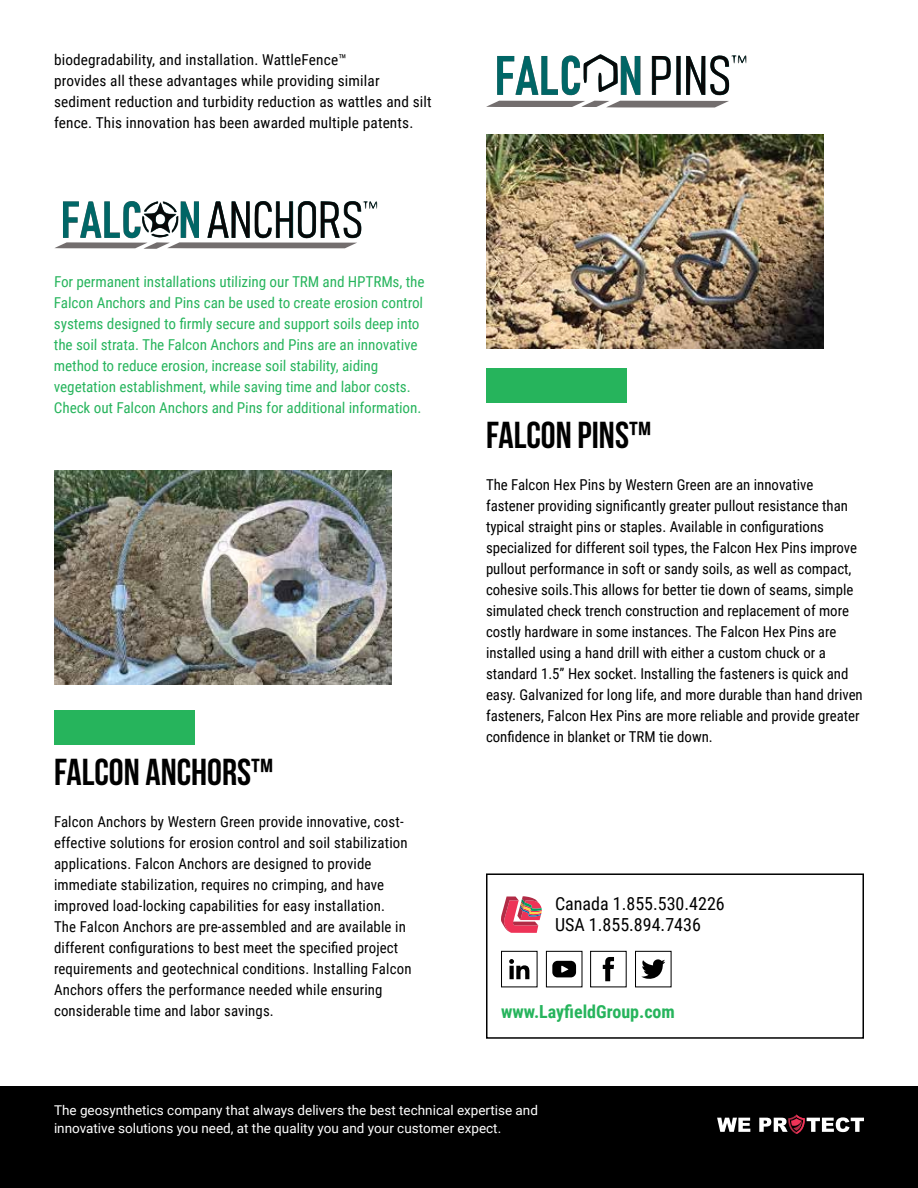
<style>
.page{position:relative;width:918px;height:1188px;background:#fff}
.page>*{position:absolute;margin:0;border:0;box-sizing:border-box;transform-origin:0 0}
.t1{font:700 37.5px "Bebas Neue";color:#000}
.t2{font:18px/21.6px "Roboto Condensed";color:#000}
.t3{font:700 18px "Roboto Condensed";color:#26b45c}
.t4{font:15px/21px "Roboto Condensed";color:#000}
.t5{font:15px/21px "Roboto Condensed";color:#26b45c}
.t6{font:13.5px/18px "Roboto";color:#fff}
</style>
<div class="page">
<div style="left:54px;top:710px;width:141px;height:35px;background:#26b45c"></div>
<img style="left:54px;top:471px;width:338px;height:214px">
<div style="left:0;top:1087px;width:918px;height:101px;background:#000"></div>
<svg style="left:717px;top:1118px;width:33px;height:14px"></svg>
<svg style="left:759px;top:1114px;width:105px;height:20px"></svg>
<svg style="left:54px;top:201px;width:323px;height:48px"></svg>
<svg style="left:486px;top:54px;width:261px;height:54px"></svg>
<div style="left:486px;top:368px;width:140px;height:35px;background:#26b45c"></div>
<img style="left:486px;top:135px;width:338px;height:214px">
<svg style="left:603px;top:957px;width:11px;height:24px"></svg>
<div style="left:590px;top:951px;width:37px;height:36px;border:1px solid #000"></div>
<svg style="left:641px;top:959px;width:24px;height:20px"></svg>
<div style="left:635px;top:951px;width:37px;height:36px;border:1px solid #000"></div>
<svg style="left:509px;top:959px;width:20px;height:20px"></svg>
<div style="left:501px;top:951px;width:37px;height:36px;border:1px solid #000"></div>
<svg style="left:552px;top:961px;width:24px;height:16px"></svg>
<div style="left:546px;top:951px;width:37px;height:36px;border:1px solid #000"></div>
<svg style="left:501px;top:896px;width:41px;height:37px"></svg>
<div style="left:486px;top:873px;width:378px;height:166px;border:2px solid #000"></div>
<p class="t4" style="left:54px;top:49px;width:379px">biodegradability, and installation. WattleFence™<br>provides all these advantages while providing similar sediment reduction and turbidity reduction as wattles and silt fence. This innovation has been awarded multiple patents.</p>
<p class="t5" style="left:54px;top:271px;width:372px">For permanent installations utilizing our TRM and HPTRMs, the Falcon Anchors and Pins can be used to create erosion control systems designed to firmly secure and support soils deep into the soil strata. The Falcon Anchors and Pins are an innovative method to reduce erosion, increase soil stability, aiding vegetation establishment, while saving time and labor costs.<br>Check out Falcon Anchors and Pins for additional information.</p>
<h1 class="t1" style="left:54px;top:752px;width:221px">FALCON ANCHORS™</h1>
<p class="t4" style="left:54px;top:811px;width:359px">Falcon Anchors by Western Green provide innovative, cost&shy;effective solutions for erosion control and soil stabilization applications. Falcon Anchors are designed to provide immediate stabilization, requires no crimping, and have improved load-locking capabilities for easy installation.<br>The Falcon Anchors are pre-assembled and are available in different configurations to best meet the specified project requirements and geotechnical conditions. Installing Falcon Anchors offers the performance needed while ensuring considerable time and labor savings.</p>
<h1 class="t1" style="left:486px;top:414px;width:166px">FALCON Pins™</h1>
<p class="t4" style="left:486px;top:473px;width:378px">The Falcon Hex Pins by Western Green are an innovative fastener providing significantly greater pullout resistance than typical straight pins or staples. Available in configurations specialized for different soil types, the Falcon Hex Pins improve pullout performance in soft or sandy soils, as well as compact, cohesive soils.This allows for better tie down of seams, simple simulated check trench construction and replacement of more costly hardware in some instances. The Falcon Hex Pins are installed using a hand drill with either a custom chuck or a standard 1.5” Hex socket. Installing the fasteners is quick and easy. Galvanized for long life, and more durable than hand driven fasteners, Falcon Hex Pins are more reliable and provide greater confidence in blanket or TRM tie down.</p>
<p class="t2" style="left:555px;top:892px;width:171px">Canada 1.855.530.4226<br>USA 1.855.894.7436</p>
<p class="t3" style="left:501px;top:999px;width:175px">www.LayfieldGroup.com</p>
<p class="t6" style="left:54px;top:1100px;width:486px">The geosynthetics company that always delivers the best technical expertise and innovative solutions you need, at the quality you and your customer expect.</p>
</div>
